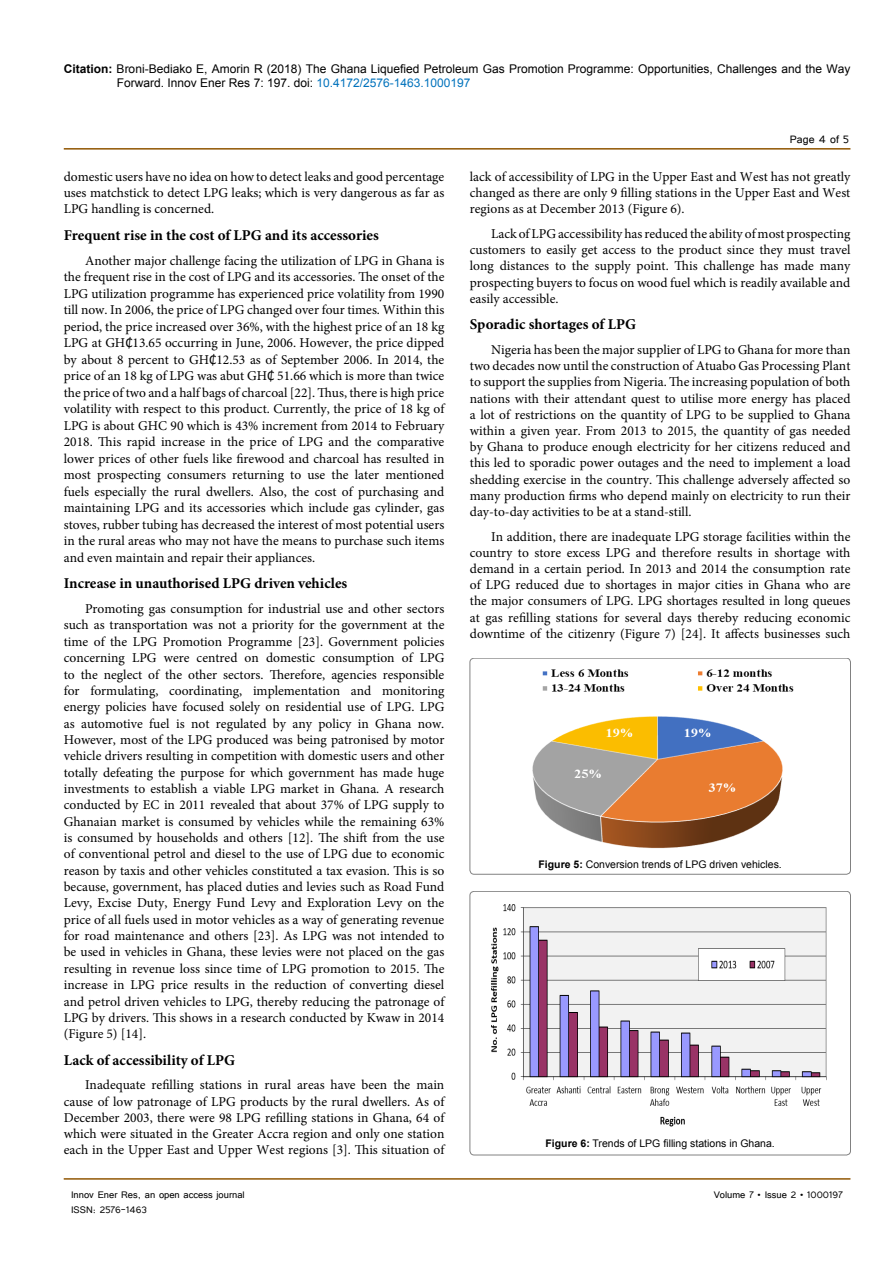
<style>
.page{position:relative;width:893px;height:1263px;background:#fff}
.page>*{position:absolute;margin:0;border:0;box-sizing:border-box;transform-origin:0 0}
.t1{font:700 15px "Minion Pro";color:#000}
.t2{font:13.5px/16.2px "Minion Pro";color:#000;text-align:justify}
.t3{font:13.5px "Tunga";color:#000}
.t4{font:12px/14.4px "Arial";color:#000}
.t5{font:12px "Tunga";color:#000}
.t6{font:10.5px "Arial";color:#000}
.s1{font-weight:700}
.s2{color:#0072bc}
.s3{font-family:"Calibri"}
</style>
<div class="page">
<hr style="left:64px;top:148px;width:786px;height:2px;background:#905501">
<hr style="left:64px;top:1179px;width:786px;height:1px;background:#905501">
<img style="left:532px;top:669px;width:262px;height:180px">
<div style="left:470px;top:658px;width:380px;height:216px;border:1px solid #000;border-radius:4px"></div>
<img style="left:491px;top:904px;width:336px;height:223px">
<div style="left:470px;top:891px;width:380px;height:264px;border:1px solid #000;border-radius:4px"></div>
<p class="t4" style="left:117px;top:61px;width:735px;text-indent:-53px"><span class="s1">Citation:</span> Broni-Bediako E, Amorin R (2018) The Ghana Liquefied Petroleum Gas Promotion Programme: Opportunities, Challenges and the Way<br>Forward. Innov Ener Res 7: 197. doi: <span class="s2">10.4172/2576-1463.1000197</span></p>
<p class="t2" style="left:64px;top:168px;width:382px">domestic users have no idea on how to detect leaks and good percentage uses matchstick to detect LPG leaks; which is very dangerous as far as LPG handling is concerned.</p>
<p class="t1" style="left:64px;top:224px;width:317px">Frequent rise in the cost of LPG and its accessories</p>
<p class="t2" style="left:64px;top:252px;width:382px;text-indent:21px">Another major challenge facing the utilization of LPG in Ghana is the frequent rise in the cost of LPG and its accessories. The onset of the LPG utilization programme has experienced price volatility from 1990 till now. In 2006, the price of LPG changed over four times. Within this period, the price increased over 36%, with the highest price of an 18 kg LPG at GH<span class="s3">₵</span>13.65 occurring in June, 2006. However, the price dipped by about 8 percent to GH<span class="s3">₵</span>12.53 as of September 2006. In 2014, the price of an 18 kg of LPG was abut GH<span class="s3">₵</span> 51.66 which is more than twice the price of two and a half bags of charcoal [22]. Thus, there is high price volatility with respect to this product. Currently, the price of 18 kg of LPG is about GHC 90 which is 43% increment from 2014 to February 2018. This rapid increase in the price of LPG and the comparative lower prices of other fuels like firewood and charcoal has resulted in most prospecting consumers returning to use the later mentioned fuels especially the rural dwellers. Also, the cost of purchasing and maintaining LPG and its accessories which include gas cylinder, gas stoves, rubber tubing has decreased the interest of most potential users in the rural areas who may not have the means to purchase such items and even maintain and repair their appliances.</p>
<p class="t1" style="left:64px;top:573px;width:285px">Increase in unauthorised LPG driven vehicles</p>
<p class="t2" style="left:64px;top:601px;width:382px;text-indent:21px">Promoting gas consumption for industrial use and other sectors such as transportation was not a priority for the government at the time of the LPG Promotion Programme [23]. Government policies concerning LPG were centred on domestic consumption of LPG to the neglect of the other sectors. Therefore, agencies responsible for formulating, coordinating, implementation and monitoring energy policies have focused solely on residential use of LPG. LPG as automotive fuel is not regulated by any policy in Ghana now.<br>However, most of the LPG produced was being patronised by motor vehicle drivers resulting in competition with domestic users and other totally defeating the purpose for which government has made huge investments to establish a viable LPG market in Ghana. A research conducted by EC in 2011 revealed that about 37% of LPG supply to Ghanaian market is consumed by vehicles while the remaining 63% is consumed by households and others [12]. The shift from the use of conventional petrol and diesel to the use of LPG due to economic reason by taxis and other vehicles constituted a tax evasion. This is so because, government, has placed duties and levies such as Road Fund Levy, Excise Duty, Energy Fund Levy and Exploration Levy on the price of all fuels used in motor vehicles as a way of generating revenue for road maintenance and others [23]. As LPG was not intended to be used in vehicles in Ghana, these levies were not placed on the gas resulting in revenue loss since time of LPG promotion to 2015. The increase in LPG price results in the reduction of converting diesel and petrol driven vehicles to LPG, thereby reducing the patronage of LPG by drivers. This shows in a research conducted by Kwaw in 2014 (Figure 5) [14].</p>
<p class="t1" style="left:64px;top:1049px;width:173px">Lack of accessibility of LPG</p>
<p class="t2" style="left:64px;top:1077px;width:382px;text-indent:21px">Inadequate refilling stations in rural areas have been the main cause of low patronage of LPG products by the rural dwellers. As of December 2003, there were 98 LPG refilling stations in Ghana, 64 of which were situated in the Greater Accra region and only one station each in the Upper East and Upper West regions [3]. This situation of</p>
<p class="t3" style="left:790px;top:131px;width:61px">Page 4 of 5</p>
<p class="t2" style="left:470px;top:168px;width:382px">lack of accessibility of LPG in the Upper East and West has not greatly changed as there are only 9 filling stations in the Upper East and West regions as at December 2013 (Figure 6).</p>
<p class="t2" style="left:470px;top:226px;width:382px;text-indent:21px">Lack of LPG accessibility has reduced the ability of most prospecting customers to easily get access to the product since they must travel long distances to the supply point. This challenge has made many prospecting buyers to focus on wood fuel which is readily available and easily accessible.</p>
<p class="t1" style="left:470px;top:314px;width:168px">Sporadic shortages of LPG</p>
<p class="t2" style="left:470px;top:342px;width:382px;text-indent:21px">Nigeria has been the major supplier of LPG to Ghana for more than two decades now until the construction of Atuabo Gas Processing Plant to support the supplies from Nigeria. The increasing population of both nations with their attendant quest to utilise more energy has placed a lot of restrictions on the quantity of LPG to be supplied to Ghana within a given year. From 2013 to 2015, the quantity of gas needed by Ghana to produce enough electricity for her citizens reduced and this led to sporadic power outages and the need to implement a load shedding exercise in the country. This challenge adversely affected so many production firms who depend mainly on electricity to run their day-to-day activities to be at a stand-still.</p>
<p class="t2" style="left:470px;top:528px;width:382px;text-indent:21px">In addition, there are inadequate LPG storage facilities within the country to store excess LPG and therefore results in shortage with demand in a certain period. In 2013 and 2014 the consumption rate of LPG reduced due to shortages in major cities in Ghana who are the major consumers of LPG. LPG shortages resulted in long queues at gas refilling stations for several days thereby reducing economic downtime of the citizenry (Figure 7) [24]. It affects businesses such</p>
<p class="t6" style="left:538px;top:858px;width:245px"><span class="s1">Figure 5:</span> Conversion trends of LPG driven vehicles.</p>
<p class="t6" style="left:545px;top:1136px;width:231px"><span class="s1">Figure 6:</span> Trends of LPG filling stations in Ghana.</p>
<p class="t5" style="left:71px;top:1187px;width:175px">Innov Ener Res, an open access journal</p>
<p class="t5" style="left:714px;top:1187px;width:131px">Volume 7 • Issue 2 • 1000197</p>
<p class="t5" style="left:71px;top:1202px;width:77px">ISSN: 2576-1463</p>
</div>
